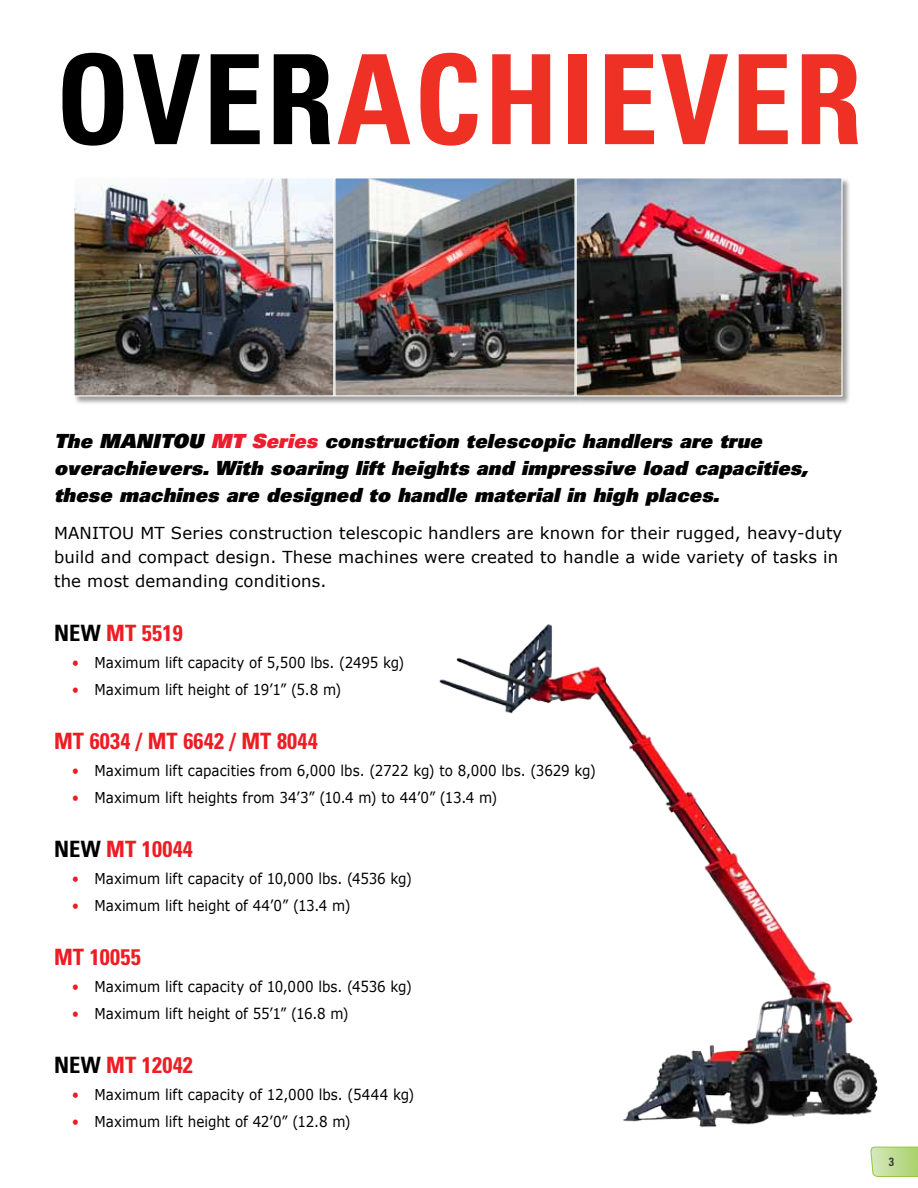
<style>
.page{position:relative;width:918px;height:1188px;background:#fff}
.page>*{position:absolute;margin:0;border:0;box-sizing:border-box;transform-origin:0 0}
.t1{font:700 condensed 124.5px "Univers LT Std";letter-spacing:.02em;color:#ee3124}
.t2{font:700 condensed 22.5px "Univers LT Std";letter-spacing:.01em;color:#ed1d24}
.t3{font:19.5px/27px "Univers LT Std X Black Obl";letter-spacing:.01em;color:#000}
.t4{font:16.5px/24px "Verdana";letter-spacing:.01em;color:#000}
.t5{font:15px "Verdana";color:#000;scale:.9 1}
.t6{font:700 condensed 12px "Univers LT Std";color:#414042}
.s1{color:#000}
.s2{color:#ed1c2e}
.s3{color:#ed1d24}
</style>
<div class="page">
<svg style="left:870px;top:1147px;width:48px;height:30px"></svg>
<img style="left:439px;top:624px;width:439px;height:504px">
<div style="left:73px;top:177px;width:778px;height:228px;background:#000;opacity:.4"></div>
<img style="left:73px;top:177px;width:261px;height:220px">
<img style="left:576px;top:177px;width:267px;height:220px">
<img style="left:334px;top:177px;width:242px;height:220px">
<h1 class="t1" style="left:56px;top:23px;width:808px"><span class="s1">OVER</span>ACHIEVER</h1>
<h3 class="t3" style="left:54px;top:427px;width:755px">The MANITOU <span class="s2">MT Series</span> construction telescopic handlers are true overachievers. With soaring lift heights and impressive load capacities, these machines are designed to handle material in high places.</h3>
<p class="t4" style="left:54px;top:521px;width:790px">MANITOU MT Series construction telescopic handlers are known for their rugged, heavy-duty build and compact design. These machines were created to handle a wide variety of tasks in the most demanding conditions.</p>
<h2 class="t2" style="left:54px;top:619px;width:130px"><span class="s1">NEW</span> MT 5519</h2>
<p class="t5" style="left:72px;top:653px;width:371px"><span class="s3">•</span> Maximum lift capacity of 5,500 lbs. (2495 kg)</p>
<p class="t5" style="left:72px;top:680px;width:301px"><span class="s3">•</span> Maximum lift height of 19’1” (5.8 m)</p>
<h2 class="t2" style="left:54px;top:727px;width:265px">MT 6034 / MT 6642 / MT 8044</h2>
<p class="t5" style="left:72px;top:761px;width:584px"><span class="s3">•</span> Maximum lift capacities from 6,000 lbs. (2722 kg) to 8,000 lbs. (3629 kg)</p>
<p class="t5" style="left:72px;top:788px;width:474px"><span class="s3">•</span> Maximum lift heights from 34’3” (10.4 m) to 44’0” (13.4 m)</p>
<h2 class="t2" style="left:54px;top:835px;width:140px"><span class="s1">NEW</span> MT 10044</h2>
<p class="t5" style="left:72px;top:869px;width:379px"><span class="s3">•</span> Maximum lift capacity of 10,000 lbs. (4536 kg)</p>
<p class="t5" style="left:72px;top:896px;width:311px"><span class="s3">•</span> Maximum lift height of 44’0” (13.4 m)</p>
<h2 class="t2" style="left:54px;top:943px;width:88px">MT 10055</h2>
<p class="t5" style="left:72px;top:977px;width:379px"><span class="s3">•</span> Maximum lift capacity of 10,000 lbs. (4536 kg)</p>
<p class="t5" style="left:72px;top:1004px;width:309px"><span class="s3">•</span> Maximum lift height of 55’1” (16.8 m)</p>
<h2 class="t2" style="left:54px;top:1051px;width:140px"><span class="s1">NEW</span> MT 12042</h2>
<p class="t5" style="left:72px;top:1085px;width:382px"><span class="s3">•</span> Maximum lift capacity of 12,000 lbs. (5444 kg)</p>
<p class="t5" style="left:72px;top:1112px;width:311px"><span class="s3">•</span> Maximum lift height of 42’0” (12.8 m)</p>
<p class="t6" style="left:889px;top:1154px;width:7px">3</p>
</div>
